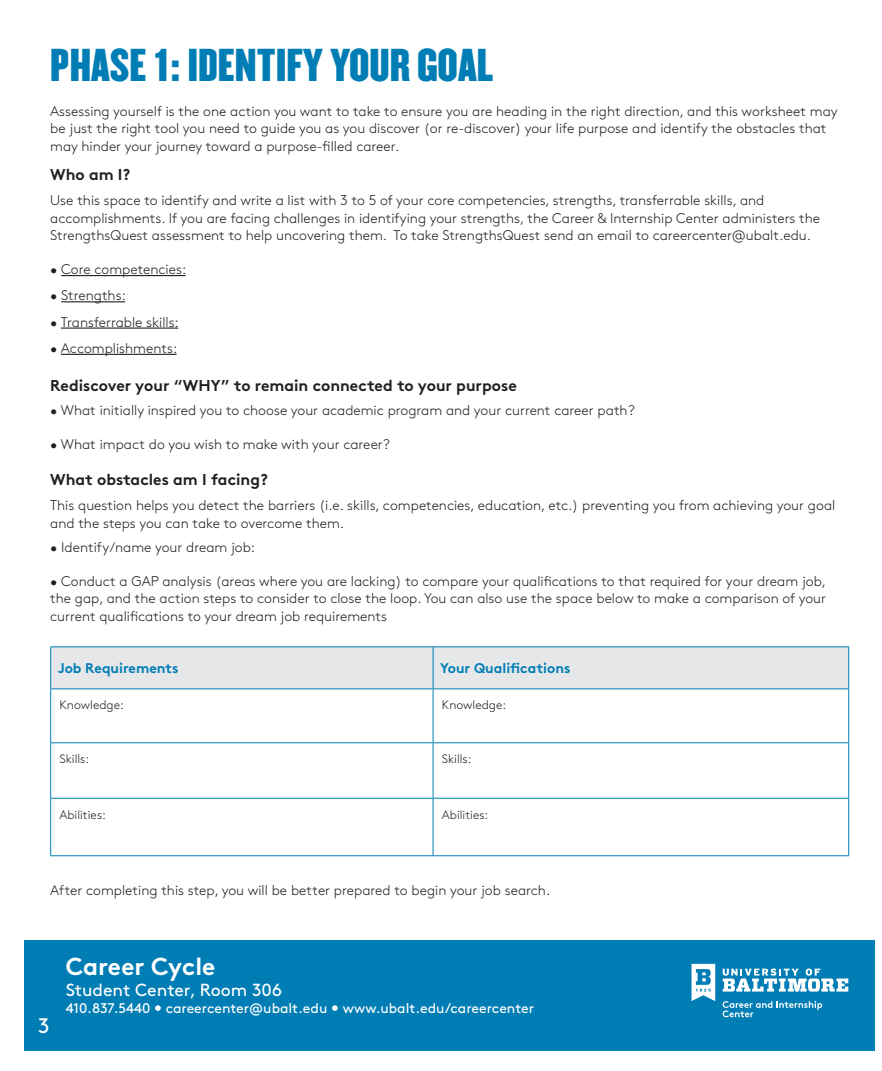
<style>
.page{position:relative;width:882px;height:1071px;background:#fff}
.page>*{position:absolute;margin:0;border:0;box-sizing:border-box;transform-origin:0 0}
.t1{font:40.25px "Champion Welterweight";color:#007db5}
.t2{font:700 24.5px "Brown Std";color:#fff}
.t3{font:21px "Brown Std";color:#fff}
.t4{font:17.5px "Brown Std";color:#fff}
.t5{font:700 15.75px "Brown Std";color:#231f20}
.t6{font:300 14px/17.5px "Brown Std";color:#231f20}
.t7{font:14px "Brown Std";color:#fff}
.t8{font:700 14px "Brown Std";color:#007db5}
.t9{font:300 12.25px "Brown Std";color:#231f20}
</style>
<div class="page">
<hr style="left:61px;top:275px;width:125px;height:1px;background:#231f20">
<hr style="left:61px;top:301px;width:64px;height:1px;background:#231f20">
<hr style="left:61px;top:328px;width:117px;height:1px;background:#231f20">
<hr style="left:61px;top:354px;width:116px;height:1px;background:#231f20">
<div style="left:51px;top:647px;width:797px;height:41px;background:#e6e7e9"></div>
<svg style="left:51px;top:689px;width:797px;height:53px"></svg>
<hr style="left:50px;top:742px;width:383px;height:1px;background:#007db5">
<hr style="left:433px;top:743px;width:1px;height:55px;background:#007db5">
<hr style="left:50px;top:798px;width:383px;height:1px;background:#007db5">
<hr style="left:433px;top:689px;width:1px;height:53px;background:#007db5">
<hr style="left:433px;top:742px;width:416px;height:1px;background:#007db5">
<hr style="left:433px;top:798px;width:416px;height:1px;background:#007db5">
<hr style="left:433px;top:799px;width:1px;height:56px;background:#007db5">
<hr style="left:50px;top:688px;width:383px;height:1px;background:#007db5">
<hr style="left:433px;top:647px;width:1px;height:41px;background:#007db5">
<hr style="left:433px;top:688px;width:416px;height:1px;background:#007db5">
<hr style="left:50px;top:646px;width:383px;height:1px;background:#007db5">
<hr style="left:50px;top:647px;width:1px;height:41px;background:#007db5">
<hr style="left:433px;top:646px;width:416px;height:1px;background:#007db5">
<hr style="left:848px;top:647px;width:1px;height:41px;background:#007db5">
<hr style="left:50px;top:689px;width:1px;height:53px;background:#007db5">
<hr style="left:848px;top:689px;width:1px;height:53px;background:#007db5">
<hr style="left:50px;top:743px;width:1px;height:55px;background:#007db5">
<hr style="left:848px;top:743px;width:1px;height:55px;background:#007db5">
<hr style="left:50px;top:799px;width:1px;height:56px;background:#007db5">
<hr style="left:848px;top:799px;width:1px;height:56px;background:#007db5">
<hr style="left:50px;top:855px;width:383px;height:1px;background:#007db5">
<hr style="left:433px;top:855px;width:416px;height:1px;background:#007db5">
<div style="left:24px;top:941px;width:851px;height:110px;background:#007db5"></div>
<svg style="left:692px;top:964px;width:23px;height:37px"></svg>
<svg style="left:723px;top:969px;width:125px;height:23px"></svg>
<svg style="left:723px;top:1001px;width:99px;height:16px"></svg>
<p class="t1" style="left:50px;top:32px;width:445px">PHASE 1: IDENTIFY YOUR GOAL</p>
<p class="t6" style="left:50px;top:102px;width:789px">Assessing yourself is the one action you want to take to ensure you are heading in the right direction, and this worksheet may be just the right tool you need to guide you as you discover (or re-discover) your life purpose and identify the obstacles that may hinder your journey toward a purpose-filled career.</p>
<p class="t5" style="left:50px;top:165px;width:82px">Who am I?</p>
<p class="t6" style="left:50px;top:192px;width:772px">Use this space to identify and write a list with 3 to 5 of your core competencies, strengths, transferrable skills, and accomplishments. If you are facing challenges in identifying your strengths, the Career &amp; Internship Center administers the<br>StrengthsQuest assessment to help uncovering them. To take StrengthsQuest send an email to careercenter@ubalt.edu.</p>
<p class="t6" style="left:50px;top:261px;width:138px">• Core competencies:</p>
<p class="t6" style="left:50px;top:287px;width:77px">• Strengths:</p>
<p class="t6" style="left:50px;top:313px;width:130px">• Transferrable skills:</p>
<p class="t6" style="left:50px;top:340px;width:129px">• Accomplishments:</p>
<p class="t5" style="left:50px;top:376px;width:468px">Rediscover your “WHY” to remain connected to your purpose</p>
<p class="t6" style="left:50px;top:402px;width:586px">• What initially inspired you to choose your academic program and your current career path?</p>
<p class="t6" style="left:50px;top:436px;width:341px">• What impact do you wish to make with your career?</p>
<p class="t5" style="left:50px;top:470px;width:219px">What obstacles am I facing?</p>
<p class="t6" style="left:50px;top:497px;width:787px">This question helps you detect the barriers (i.e. skills, competencies, education, etc.) preventing you from achieving your goal and the steps you can take to overcome them.</p>
<p class="t6" style="left:50px;top:539px;width:206px">• Identify/name your dream job:</p>
<p class="t6" style="left:50px;top:572px;width:777px;text-align:justify">• Conduct a GAP analysis (areas where you are lacking) to compare your qualifications to that required for your dream job, the gap, and the action steps to consider to close the loop. You can also use the space below to make a comparison of your current qualifications to your dream job requirements</p>
<p class="t8" style="left:58px;top:660px;width:122px">Job Requirements</p>
<p class="t8" style="left:440px;top:660px;width:132px">Your Qualifications</p>
<p class="t9" style="left:60px;top:698px;width:66px">Knowledge:</p>
<p class="t9" style="left:442px;top:698px;width:66px">Knowledge:</p>
<p class="t9" style="left:60px;top:752px;width:31px">Skills:</p>
<p class="t9" style="left:442px;top:752px;width:31px">Skills:</p>
<p class="t9" style="left:60px;top:808px;width:48px">Abilities:</p>
<p class="t9" style="left:442px;top:808px;width:48px">Abilities:</p>
<p class="t6" style="left:50px;top:882px;width:502px">After completing this step, you will be better prepared to begin your job search.</p>
<p class="t3" style="left:38px;top:1014px;width:13px">3</p>
<p class="t2" style="left:66px;top:951px;width:151px">Career Cycle</p>
<p class="t4" style="left:66px;top:980px;width:218px">Student Center, Room 306</p>
<p class="t7" style="left:66px;top:1000px;width:470px">410.837.5440 • careercenter@ubalt.edu • www.ubalt.edu/careercenter</p>
</div>
